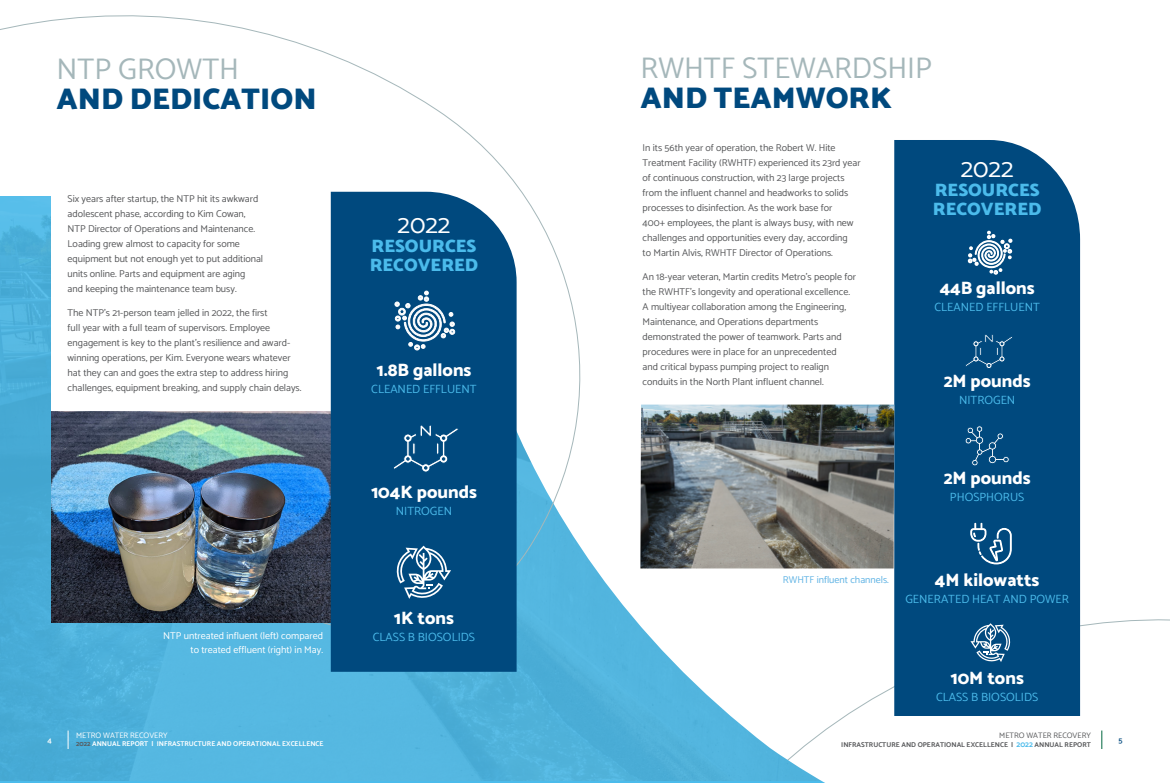
<style>
.page{position:relative;width:1170px;height:783px;background:#fff}
.page>*{position:absolute;margin:0;border:0;box-sizing:border-box;transform-origin:0 0}
.t1{font:30px "Catamaran";color:#a5b7ba}
.t2{font:900 30px "Catamaran";color:#00497e}
.t3{font:26px "Catamaran";color:#fff}
.t4{font:800 18px "Catamaran";color:#fff}
.t5{font:900 18px/19px "Catamaran";color:#4bbbeb}
.t6{font:12px "Catamaran";color:#4bbbeb}
.t7{font:10px/15px "Catamaran";color:#58595b}
.t8{font:10px/14px "Catamaran";color:#fff;text-align:right}
.t9{font:10px "Catamaran";color:#5fb3e4}
.t10{font:8px "Catamaran";color:#fff}
.t11{font:8px "Catamaran";color:#58595b}
.t12{font:600 8px "Catamaran";color:#00497e}
.t13{font:600 8px "Catamaran";color:#fff}
.t14{font:700 7px "Catamaran";color:#fff}
.t15{font:700 7px "Catamaran";color:#58595b}
.s1{color:#58595b}
.s2{font-size:8px;color:#4bbbeb}
</style>
<div class="page">
<div style="left:894px;top:140px;width:186px;height:576px;background:#00497e"></div>
<img style="left:0;top:404px;width:825px;height:376px">
<svg style="left:68px;top:731px;width:1px;height:18px"></svg>
<svg style="left:1102px;top:731px;width:1px;height:18px"></svg>
<svg style="left:0;top:15px;width:624px;height:641px"></svg>
<div style="left:51px;top:173px;width:342px;height:435px;background:#fff"></div>
<img style="left:51px;top:412px;width:280px;height:211px">
<img style="left:640px;top:405px;width:254px;height:163px">
<svg style="left:965px;top:334px;width:48px;height:35px"></svg>
<svg style="left:968px;top:231px;width:44px;height:43px"></svg>
<svg style="left:970px;top:523px;width:42px;height:41px"></svg>
<div style="left:331px;top:192px;width:186px;height:480px;background:#00497e"></div>
<svg style="left:395px;top:291px;width:60px;height:59px"></svg>
<svg style="left:393px;top:424px;width:66px;height:49px"></svg>
<svg style="left:396px;top:546px;width:55px;height:53px"></svg>
<svg style="left:970px;top:623px;width:41px;height:39px"></svg>
<svg style="left:965px;top:425px;width:45px;height:54px"></svg>
<h1 class="t1" style="left:57px;top:46px;width:184px">NTP GROWTH</h1>
<h1 class="t2" style="left:57px;top:76px;width:261px">AND DEDICATION</h1>
<p class="t7" style="left:68px;top:191px;width:197px">Six years after startup, the NTP hit its awkward adolescent phase, according to Kim Cowan, NTP Director of Operations and Maintenance.<br>Loading grew almost to capacity for some equipment but not enough yet to put additional units online. Parts and equipment are aging and keeping the maintenance team busy.</p>
<p class="t7" style="left:68px;top:304px;width:235px">The NTP’s 21-person team jelled in 2022, the first<br>full year with a full team of supervisors. Employee engagement is key to the plant’s resilience and award&shy;winning operations, per Kim. Everyone wears whatever hat they can and goes the extra step to address hiring challenges, equipment breaking, and supply chain delays.</p>
<p class="t8" style="left:163px;top:628px;width:161px">NTP untreated influent (left) compared to treated effluent (right) in May.</p>
<p class="t13" style="left:47px;top:734px;width:6px">4</p>
<p class="t10" style="left:76px;top:729px;width:93px">METRO WATER RECOVERY</p>
<p class="t14" style="left:76px;top:739px;width:249px"><span class="s1">2022</span> ANNUAL REPORT | INFRASTRUCTURE AND OPERATIONAL EXCELLENCE</p>
<h2 class="t3" style="left:398px;top:204px;width:54px">2022</h2>
<h3 class="t5" style="left:370px;top:236px;width:110px">RESOURCES<br>RECOVERED</h3>
<h3 class="t4" style="left:376px;top:356px;width:97px">1.8B gallons</h3>
<p class="t6" style="left:371px;top:379px;width:107px">CLEANED EFFLUENT</p>
<h3 class="t4" style="left:371px;top:478px;width:107px">104K pounds</h3>
<p class="t6" style="left:396px;top:502px;width:58px">NITROGEN</p>
<h3 class="t4" style="left:394px;top:605px;width:62px">1K tons</h3>
<p class="t6" style="left:373px;top:628px;width:104px">CLASS B BIOSOLIDS</p>
<h1 class="t1" style="left:641px;top:45px;width:293px">RWHTF STEWARDSHIP</h1>
<h1 class="t2" style="left:641px;top:75px;width:253px">AND TEAMWORK</h1>
<p class="t7" style="left:643px;top:140px;width:220px">In its 56th year of operation, the Robert W. Hite Treatment Facility (RWHTF) experienced its 23rd year of continuous construction, with 23 large projects from the influent channel and headworks to solids processes to disinfection. As the work base for<br>400+ employees, the plant is always busy, with new challenges and opportunities every day, according<br>to Martin Alvis, RWHTF Director of Operations.</p>
<p class="t7" style="left:643px;top:269px;width:215px">An 18-year veteran, Martin credits Metro’s people for the RWHTF’s longevity and operational excellence.<br>A multiyear collaboration among the Engineering, Maintenance, and Operations departments demonstrated the power of teamwork. Parts and procedures were in place for an unprecedented<br>and critical bypass pumping project to realign conduits in the North Plant influent channel.</p>
<h2 class="t3" style="left:961px;top:148px;width:54px">2022</h2>
<h3 class="t5" style="left:933px;top:180px;width:110px">RESOURCES<br>RECOVERED</h3>
<h3 class="t4" style="left:940px;top:275px;width:96px">44B gallons</h3>
<p class="t6" style="left:935px;top:298px;width:107px">CLEANED EFFLUENT</p>
<h3 class="t4" style="left:944px;top:367px;width:89px">2M pounds</h3>
<p class="t6" style="left:959px;top:391px;width:58px">NITROGEN</p>
<h3 class="t4" style="left:944px;top:465px;width:89px">2M pounds</h3>
<p class="t6" style="left:950px;top:488px;width:76px">PHOSPHORUS</p>
<p class="t9" style="left:783px;top:572px;width:108px">RWHTF influent channels.</p>
<h3 class="t4" style="left:935px;top:566px;width:106px">4M kilowatts</h3>
<p class="t6" style="left:905px;top:590px;width:165px">GENERATED HEAT AND POWER</p>
<h3 class="t4" style="left:950px;top:664px;width:75px">10M tons</h3>
<p class="t6" style="left:936px;top:688px;width:104px">CLASS B BIOSOLIDS</p>
<p class="t11" style="left:999px;top:729px;width:93px">METRO WATER RECOVERY</p>
<p class="t15" style="left:841px;top:740px;width:251px">INFRASTRUCTURE AND OPERATIONAL EXCELLENCE | <span class="s2">2022</span> ANNUAL REPORT</p>
<p class="t12" style="left:1118px;top:734px;width:6px">5</p>
</div>
